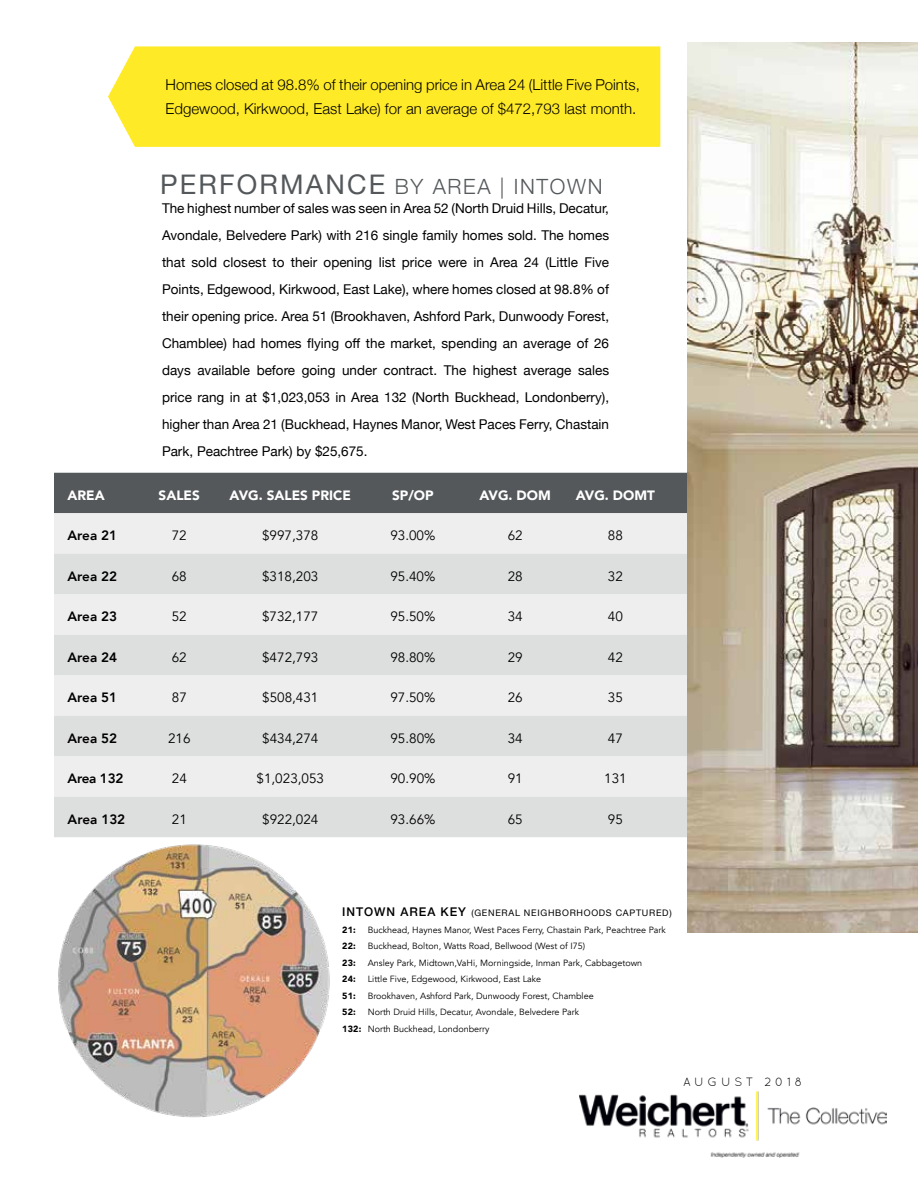
<style>
.page{position:relative;width:918px;height:1188px;background:#fff}
.page>*{position:absolute;margin:0;border:0;box-sizing:border-box;transform-origin:0 0}
.t1{font:300 21px "Helvetica Neue";letter-spacing:.08em;color:#54585a}
.t2{font:300 15px/24px "Helvetica Neue";color:#000}
.t3{font:13.5px/27px "Helvetica Neue";color:#000;text-align:justify}
.t4{font:13.5px "Avenir";color:#000}
.t5{font:800 13.5px "Avenir";color:#000}
.t6{font:900 13.5px "Avenir";color:#fff}
.t7{font:12px "Quicksand";letter-spacing:.3em;color:#000}
.t8{font:9px/16.5px "Avenir";color:#000}
.t9{font:9px "Helvetica Neue";letter-spacing:.08em;color:#000}
.t10{font:900 9px "Avenir";letter-spacing:.02em;color:#000}
.s1{font-weight:400;font-size:27px}
.s2{font-weight:500;font-size:12px}
.s3{font-weight:900}
</style>
<div class="page">
<div style="left:108px;top:46px;width:552px;height:101px;background:#ffea27"></div>
<div style="left:54px;top:473px;width:633px;height:40px;background:#54585a"></div>
<div style="left:54px;top:513px;width:633px;height:41px;background:#eee"></div>
<svg style="left:54px;top:554px;width:633px;height:283px;fill:#dddede"></svg>
<img style="left:58px;top:844px;width:272px;height:274px">
<img style="left:687px;top:42px;width:231px;height:891px">
<img style="left:580px;top:1092px;width:306px;height:66px">
<p class="t2" style="left:166px;top:72px;width:476px">Homes closed at 98.8% of their opening price in Area 24 (Little Five Points,<br>Edgewood, Kirkwood, East Lake) for an average of $472,793 last month.</p>
<h1 class="t1" style="left:160px;top:169px;width:444px"><span class="s1">PERFORMANCE</span> BY AREA | INTOWN</h1>
<p class="t3" style="left:162px;top:196px;width:449px">The highest number of sales was seen in Area 52 (North Druid Hills, Decatur, Avondale, Belvedere Park) with 216 single family homes sold. The homes that sold closest to their opening list price were in Area 24 (Little Five Points, Edgewood, Kirkwood, East Lake), where homes closed at 98.8% of their opening price. Area 51 (Brookhaven, Ashford Park, Dunwoody Forest, Chamblee) had homes flying off the market, spending an average of 26 days available before going under contract. The highest average sales price rang in at $1,023,053 in Area 132 (North Buckhead, Londonberry), higher than Area 21 (Buckhead, Haynes Manor, West Paces Ferry, Chastain Park, Peachtree Park) by $25,675.</p>
<p class="t6" style="left:68px;top:483px;width:39px">AREA</p>
<p class="t6" style="left:159px;top:483px;width:43px">SALES</p>
<p class="t6" style="left:230px;top:483px;width:123px">AVG. SALES PRICE</p>
<p class="t6" style="left:392px;top:483px;width:43px">SP/OP</p>
<p class="t6" style="left:479px;top:483px;width:73px">AVG. DOM</p>
<p class="t6" style="left:576px;top:483px;width:81px">AVG. DOMT</p>
<p class="t5" style="left:68px;top:525px;width:51px">Area 21</p>
<p class="t4" style="left:172px;top:528px;width:17px">72</p>
<p class="t4" style="left:262px;top:528px;width:58px">$997,378</p>
<p class="t4" style="left:390px;top:528px;width:47px">93.00%</p>
<p class="t4" style="left:508px;top:528px;width:17px">62</p>
<p class="t4" style="left:608px;top:528px;width:17px">88</p>
<p class="t5" style="left:68px;top:566px;width:51px">Area 22</p>
<p class="t4" style="left:172px;top:568px;width:17px">68</p>
<p class="t4" style="left:262px;top:568px;width:58px">$318,203</p>
<p class="t4" style="left:390px;top:568px;width:47px">95.40%</p>
<p class="t4" style="left:508px;top:568px;width:17px">28</p>
<p class="t4" style="left:608px;top:568px;width:17px">32</p>
<p class="t5" style="left:68px;top:606px;width:51px">Area 23</p>
<p class="t4" style="left:172px;top:609px;width:17px">52</p>
<p class="t4" style="left:262px;top:609px;width:58px">$732,177</p>
<p class="t4" style="left:390px;top:609px;width:47px">95.50%</p>
<p class="t4" style="left:508px;top:609px;width:17px">34</p>
<p class="t4" style="left:608px;top:609px;width:17px">40</p>
<p class="t5" style="left:68px;top:647px;width:51px">Area 24</p>
<p class="t4" style="left:172px;top:649px;width:17px">62</p>
<p class="t4" style="left:262px;top:649px;width:58px">$472,793</p>
<p class="t4" style="left:390px;top:649px;width:47px">98.80%</p>
<p class="t4" style="left:508px;top:649px;width:17px">29</p>
<p class="t4" style="left:608px;top:649px;width:17px">42</p>
<p class="t5" style="left:68px;top:687px;width:51px">Area 51</p>
<p class="t4" style="left:172px;top:690px;width:17px">87</p>
<p class="t4" style="left:262px;top:690px;width:58px">$508,431</p>
<p class="t4" style="left:390px;top:690px;width:47px">97.50%</p>
<p class="t4" style="left:508px;top:690px;width:17px">26</p>
<p class="t4" style="left:608px;top:690px;width:17px">35</p>
<p class="t5" style="left:68px;top:728px;width:51px">Area 52</p>
<p class="t4" style="left:168px;top:730px;width:24px">216</p>
<p class="t4" style="left:262px;top:730px;width:58px">$434,274</p>
<p class="t4" style="left:390px;top:730px;width:47px">95.80%</p>
<p class="t4" style="left:508px;top:730px;width:17px">34</p>
<p class="t4" style="left:608px;top:730px;width:17px">47</p>
<p class="t5" style="left:68px;top:768px;width:57px">Area 132</p>
<p class="t4" style="left:172px;top:771px;width:17px">24</p>
<p class="t4" style="left:257px;top:771px;width:69px">$1,023,053</p>
<p class="t4" style="left:390px;top:771px;width:47px">90.90%</p>
<p class="t4" style="left:508px;top:771px;width:17px">91</p>
<p class="t4" style="left:604px;top:771px;width:24px">131</p>
<p class="t5" style="left:68px;top:809px;width:59px">Area 132</p>
<p class="t4" style="left:172px;top:811px;width:17px">21</p>
<p class="t4" style="left:262px;top:811px;width:58px">$922,024</p>
<p class="t4" style="left:390px;top:811px;width:47px">93.66%</p>
<p class="t4" style="left:508px;top:811px;width:17px">65</p>
<p class="t4" style="left:608px;top:811px;width:17px">95</p>
<p class="t9" style="left:342px;top:907px;width:331px"><span class="s2">INTOWN AREA KEY</span> (GENERAL NEIGHBORHOODS CAPTURED)</p>
<p class="t10" style="left:342px;top:922px;width:15px">21:</p>
<p class="t8" style="left:368px;top:922px;width:300px">Buckhead, Haynes Manor, West Paces Ferry, Chastain Park, Peachtree Park</p>
<p class="t10" style="left:342px;top:938px;width:15px">22:</p>
<p class="t8" style="left:368px;top:938px;width:219px">Buckhead, Bolton, Watts Road, Bellwood (West of I75)</p>
<p class="t10" style="left:342px;top:955px;width:15px">23:</p>
<p class="t8" style="left:368px;top:955px;width:276px">Ansley Park, Midtown,VaHi, Morningside, Inman Park, Cabbagetown</p>
<p class="t10" style="left:342px;top:971px;width:15px">24:</p>
<p class="t8" style="left:368px;top:971px;width:175px">Little Five, Edgewood, Kirkwood, East Lake</p>
<p class="t10" style="left:342px;top:988px;width:15px">51:</p>
<p class="t8" style="left:368px;top:988px;width:228px">Brookhaven, Ashford Park, Dunwoody Forest, Chamblee</p>
<p class="t10" style="left:342px;top:1004px;width:15px">52:</p>
<p class="t8" style="left:342px;top:1004px;width:238px;text-indent:25px">North Druid Hills, Decatur, Avondale, Belvedere Park<br><span class="s3">132:</span> North Buckhead, Londonberry</p>
<p class="t7" style="left:683px;top:1075px;width:121px">AUGUST 2018</p>
</div>
